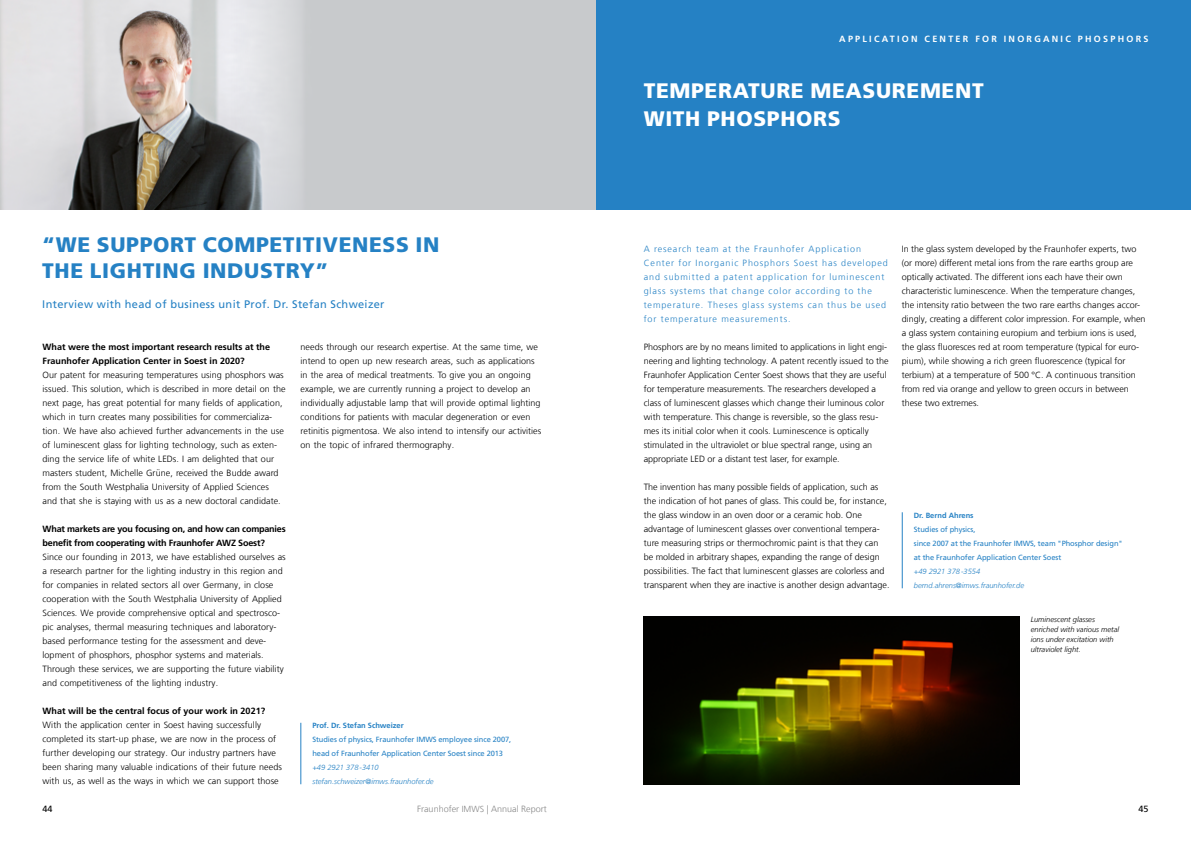
<style>
.page{position:relative;width:1191px;height:842px;background:#fff}
.page>*{position:absolute;margin:0;border:0;box-sizing:border-box;transform-origin:0 0}
.t1{font:900 21px/26px "Frutiger LT Com";letter-spacing:.03em;color:#2581c4}
.t2{font:900 21px/28px "Frutiger LT Com";letter-spacing:.03em;color:#fff}
.t3{font:11px "Frutiger LT Com";letter-spacing:.03em;color:#2581c4}
.t4{font:300 9px/14px "Frutiger LT Com";letter-spacing:.005em;color:#000}
.t5{font:300 9px/14px "Frutiger LT Com";letter-spacing:.1em;color:#2581c4}
.t6{font:700 9px/14px "Frutiger LT Com";color:#000}
.t7{font:700 9px/14px "Frutiger LT Com";letter-spacing:-.02em;color:#000}
.t8{font:700 9px "Frutiger LT Com";letter-spacing:.25em;color:#fff}
.t9{font:300 9px "Frutiger LT Com";color:#878787}
.t10{font:9px "Frutiger LT Com";color:#000}
.t11{font:7.5px/14px "Frutiger LT Com";letter-spacing:-.01em;color:#2581c4}
.t12{font:italic 300 7.5px/14px "Frutiger LT Com";color:#2581c4}
.t13{font:italic 300 7.5px/10px "Frutiger LT Com";color:#000}
.t14{font:700 7.5px "Frutiger LT Com";color:#2581c4}
.s1{font-size:8.8px}
</style>
<div class="page">
<div style="left:595px;top:0;width:596px;height:210px;background:#2581c4"></div>
<div style="left:0;top:0;width:595px;height:210px;background:#c8cacc"></div>
<img style="left:0;top:0;width:300px;height:210px">
<img style="left:643px;top:617px;width:376px;height:167px">
<hr style="left:901px;top:512px;width:1px;height:76px;background:#2581c4">
<hr style="left:300px;top:723px;width:1px;height:61px;background:#2581c4">
<p class="t8" style="left:839px;top:34px;width:311px">APPLICATION CENTER FOR INORGANIC PHOSPHORS</p>
<h1 class="t1" style="left:42px;top:232px;width:399px">“WE SUPPORT COMPETITIVENESS IN<br>THE LIGHTING INDUSTRY”</h1>
<p class="t3" style="left:42px;top:298px;width:344px">Interview with head of business unit Prof. Dr. Stefan Schweizer</p>
<p class="t6" style="left:43px;top:340px;width:229px">What were the most important research results at the<br>Fraunhofer Application Center in Soest in 2020?</p>
<p class="t4" style="left:43px;top:368px;width:245px">Our patent for measuring temperatures using phosphors was issued. This solution, which is described in more detail on the next page, has great potential for many fields of application, which in turn creates many possibilities for commercializa&shy;tion. We have also achieved further advancements in the use of luminescent glass for lighting technology, such as exten&shy;ding the service life of white LEDs. I am delighted that our masters student, Michelle Grüne, received the Budde award from the South Westphalia University of Applied Sciences and that she is staying with us as a new doctoral candidate.</p>
<p class="t7" style="left:43px;top:522px;width:245px">What markets are you focusing on, and how can companies benefit from cooperating with Fraunhofer AWZ Soest?</p>
<p class="t4" style="left:43px;top:550px;width:245px">Since our founding in 2013, we have established ourselves as a research partner for the lighting industry in this region and for companies in related sectors all over Germany, in close cooperation with the South Westphalia University of Applied Sciences. We provide comprehensive optical and spectrosco&shy;pic analyses, thermal measuring techniques and laboratory&shy;based performance testing for the assessment and deve&shy;lopment of phosphors, phosphor systems and materials.<br>Through these services, we are supporting the future viability and competitiveness of the lighting industry.</p>
<p class="t6" style="left:43px;top:704px;width:224px">What will be the central focus of your work in 2021?</p>
<p class="t4" style="left:43px;top:718px;width:241px">With the application center in Soest having successfully completed its start-up phase, we are now in the process of further developing our strategy. Our industry partners have been sharing many valuable indications of their future needs with us, as well as the ways in which we can support those</p>
<p class="t4" style="left:300px;top:340px;width:242px">needs through our research expertise. At the same time, we intend to open up new research areas, such as applications in the area of medical treatments. To give you an ongoing example, we are currently running a project to develop an individually adjustable lamp that will provide optimal lighting conditions for patients with macular degeneration or even retinitis pigmentosa. We also intend to intensify our activities on the topic of infrared thermography.</p>
<p class="t14" style="left:312px;top:721px;width:93px">Prof. Dr. Stefan Schweizer</p>
<p class="t11" style="left:312px;top:732px;width:200px">Studies of physics, Fraunhofer IMWS employee since 2007, head of Fraunhofer Application Center Soest since 2013</p>
<p class="t12" style="left:312px;top:760px;width:123px">+49 2921 378-3410 stefan.schweizer@imws.fraunhofer.de</p>
<h1 class="t2" style="left:643px;top:77px;width:341px">TEMPERATURE MEASUREMENT<br>WITH PHOSPHORS</h1>
<p class="t5" style="left:643px;top:242px;width:246px">A research team at the Fraunhofer Application Center for Inorganic Phosphors Soest has developed and submitted a patent application for luminescent glass systems that change color according to the temperature. Theses glass systems can thus be used for temperature measurements.</p>
<p class="t4" style="left:643px;top:340px;width:246px">Phosphors are by no means limited to applications in light engi&shy;neering and lighting technology. A patent recently issued to the Fraunhofer Application Center Soest shows that they are useful for temperature measurements. The researchers developed a class of luminescent glasses which change their luminous color with temperature. This change is reversible, so the glass resu&shy;mes its initial color when it cools. Luminescence is optically stimulated in the ultraviolet or blue spectral range, using an appropriate LED or a distant test laser, for example.</p>
<p class="t4" style="left:643px;top:480px;width:247px">The invention has many possible fields of application, such as the indication of hot panes of glass. This could be, for instance, the glass window in an oven door or a ceramic hob. One advantage of luminescent glasses over conventional tempera&shy;ture measuring strips or thermochromic paint is that they can be molded in arbitrary shapes, expanding the range of design possibilities. The fact that luminescent glasses are colorless and transparent when they are inactive is another design advantage.</p>
<p class="t4" style="left:901px;top:242px;width:245px">In the glass system developed by the Fraunhofer experts, two (or more) different metal ions from the rare earths group are optically activated. The different ions each have their own characteristic luminescence. When the temperature changes, the intensity ratio between the two rare earths changes accor&shy;dingly, creating a different color impression. For example, when a glass system containing europium and terbium ions is used, the glass fluoresces red at room temperature (typical for euro&shy;pium), while showing a rich green fluorescence (typical for terbium) at a temperature of 500 °C. A continuous transition from red via orange and yellow to green occurs in between these two extremes.</p>
<p class="t14" style="left:914px;top:511px;width:61px">Dr. Bernd Ahrens</p>
<p class="t11" style="left:914px;top:522px;width:210px">Studies of physics,<br>since 2007 at the Fraunhofer IMWS, team "Phosphor design" at the Fraunhofer Application Center Soest</p>
<p class="t12" style="left:914px;top:564px;width:112px">+49 2921 378-3554 bernd.ahrens@imws.fraunhofer.de</p>
<p class="t13" style="left:1030px;top:615px;width:90px">Luminescent glasses enriched with various metal ions under excitation with ultraviolet light.</p>
<p class="t9" style="left:417px;top:804px;width:131px">Fraunhofer <span class="s1">IMWS</span> | Annual Report</p>
<p class="t10" style="left:43px;top:804px;width:12px">44</p>
<p class="t10" style="left:1138px;top:804px;width:12px">45</p>
</div>
